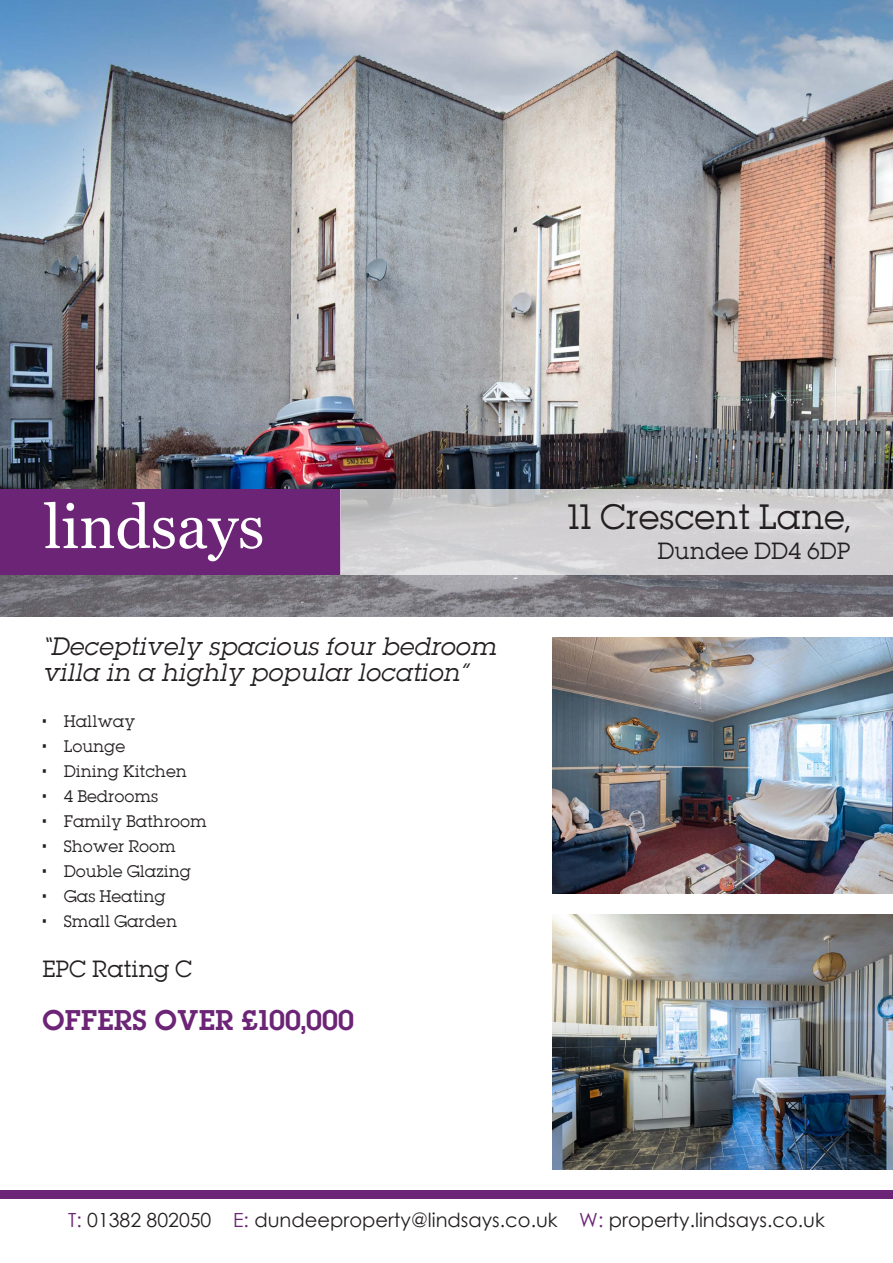
<style>
.page{position:relative;width:893px;height:1263px;background:#fff}
.page>*{position:absolute;margin:0;border:0;box-sizing:border-box;transform-origin:0 0}
.t1{font:31.5px "Lubalin";color:#231f20}
.t2{font:25.5px "Lubalin Demi";color:#6c2476}
.t3{font:italic 22.5px/25.5px "Lubalin";color:#231f20}
.t4{font:21px "Lubalin";color:#231f20}
.t5{font:19.5px "Century Gothic";color:#231f20}
.t6{font:15px "Lubalin";color:#231f20}
.s1{color:#6c2476}
</style>
<div class="page">
<img style="left:0;top:0;width:893px;height:617px">
<img style="left:553px;top:638px;width:340px;height:255px">
<img style="left:553px;top:914px;width:340px;height:255px">
<div style="left:0;top:489px;width:340px;height:85px;background:#6c2476"></div>
<svg style="left:44px;top:502px;width:218px;height:59px"></svg>
<div style="left:0;top:1191px;width:893px;height:8px;background:#6c2476"></div>
<svg style="left:340px;top:489px;width:553px;height:85px;background:#d0cfd1"></svg>
<h3 class="t3" style="left:43px;top:634px;width:455px">“Deceptively spacious four bedroom villa in a highly popular location”</h3>
<p class="t6" style="left:43px;top:711px;width:94px">• Hallway</p>
<p class="t6" style="left:43px;top:736px;width:84px">• Lounge</p>
<p class="t6" style="left:43px;top:761px;width:146px">• Dining Kitchen</p>
<p class="t6" style="left:43px;top:786px;width:117px">• 4 Bedrooms</p>
<p class="t6" style="left:43px;top:811px;width:166px">• Family Bathroom</p>
<p class="t6" style="left:43px;top:836px;width:135px">• Shower Room</p>
<p class="t6" style="left:43px;top:861px;width:150px">• Double Glazing</p>
<p class="t6" style="left:43px;top:886px;width:125px">• Gas Heating</p>
<p class="t6" style="left:43px;top:911px;width:136px">• Small Garden</p>
<h3 class="t4" style="left:43px;top:954px;width:151px">EPC Rating C</h3>
<h2 class="t2" style="left:43px;top:1001px;width:313px">OFFERS OVER £100,000</h2>
<h1 class="t1" style="left:567px;top:496px;width:285px">11 Crescent Lane,</h1>
<h3 class="t4" style="left:658px;top:536px;width:194px">Dundee DD4 6DP</h3>
<h3 class="t5" style="left:68px;top:1206px;width:758px"><span class="s1">T:</span> 01382 802050 <span class="s1">E:</span> dundeeproperty@lindsays.co.uk <span class="s1">W:</span> property.lindsays.co.uk</h3>
</div>
